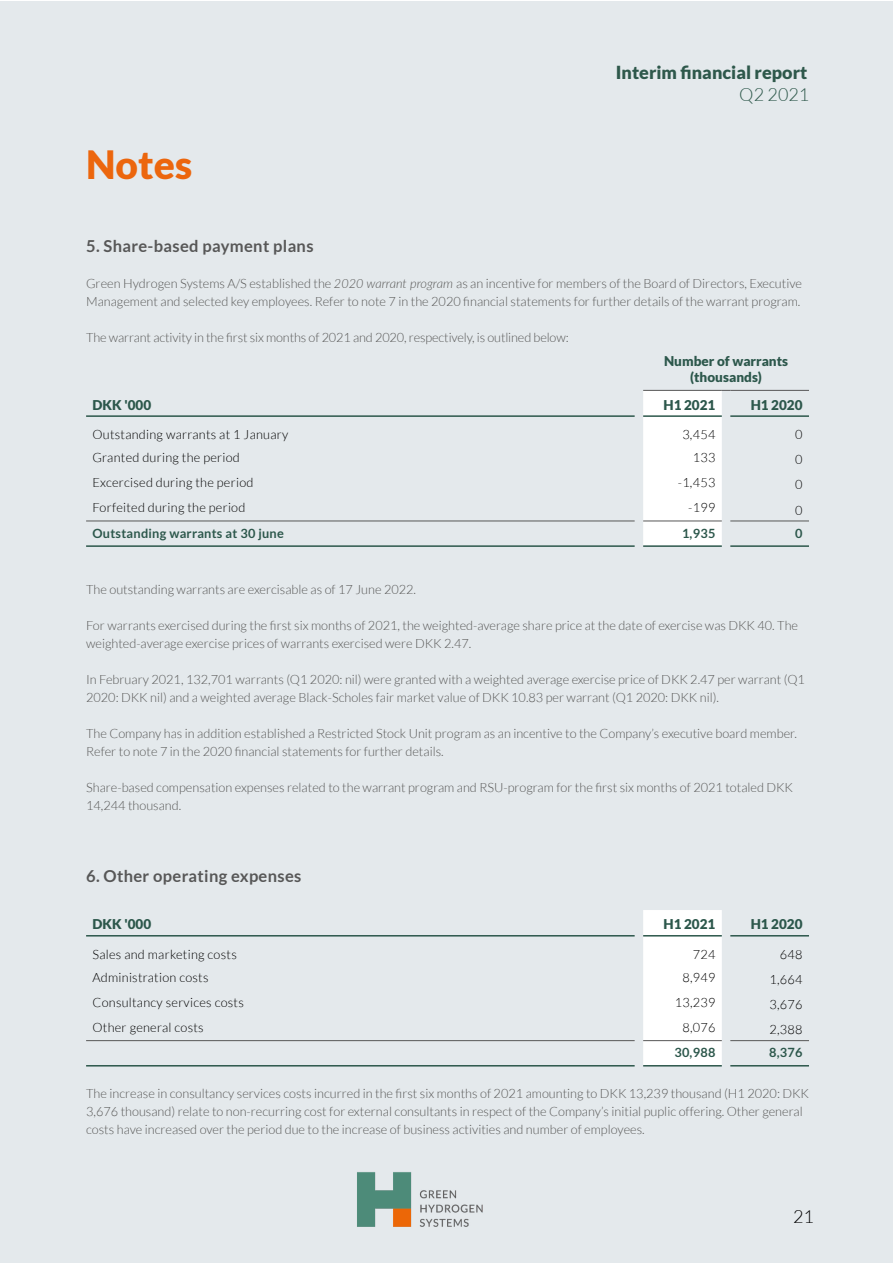
<style>
.page{position:relative;width:893px;height:1263px;background:#fff}
.page>*{position:absolute;margin:0;border:0;box-sizing:border-box;transform-origin:0 0}
.t1{font:900 39px "Lato";color:#ec660d}
.t2{font:900 18px "Lato";color:#2e584b}
.t3{font:300 18px "Lato";color:#2e584b}
.t4{font:300 18px "Lato";color:#000}
.t5{font:700 16.5px "Lato";letter-spacing:.02em;color:#575757}
.t6{font:900 13.5px/16.2px "Lato";color:#2c574b;text-align:center}
.t7{font:300 12.75px/18px "Lato";color:#575756}
.t8{font:300 12.75px "Lato";letter-spacing:.02em;color:#000}
.t9{font:700 12.75px "Lato";letter-spacing:.02em;color:#2c574b}
.s1{font-style:italic}
</style>
<div class="page">
<hr style="left:0;top:0;width:1px;height:1262px;background:#e4e9ec">
<div style="left:0;top:1px;width:893px;height:1262px;background:#e4e9ec"></div>
<img style="left:357px;top:1172px;width:126px;height:55px">
<svg style="left:643px;top:390px;width:87px;height:155px;background:#fafbfb"></svg>
<hr style="left:730px;top:390px;width:79px;height:1px;background:#575757">
<hr style="left:86px;top:415px;width:549px;height:2px;background:#2c574b">
<hr style="left:730px;top:415px;width:79px;height:2px;background:#2c574b">
<hr style="left:86px;top:521px;width:549px;height:1px;background:#575757">
<hr style="left:643px;top:521px;width:79px;height:1px;background:#575757">
<hr style="left:730px;top:521px;width:79px;height:1px;background:#575757">
<hr style="left:643px;top:415px;width:79px;height:2px;background:#2c574b">
<hr style="left:86px;top:545px;width:549px;height:2px;background:#2c574b">
<hr style="left:643px;top:545px;width:79px;height:2px;background:#2c574b">
<hr style="left:730px;top:545px;width:79px;height:2px;background:#2c574b">
<div style="left:643px;top:910px;width:79px;height:155px;background:#fff"></div>
<hr style="left:86px;top:935px;width:549px;height:1px;background:#2c574b">
<hr style="left:730px;top:935px;width:79px;height:1px;background:#2c574b">
<hr style="left:86px;top:1040px;width:549px;height:1px;background:#575757">
<hr style="left:643px;top:1040px;width:79px;height:1px;background:#575757">
<hr style="left:730px;top:1040px;width:79px;height:1px;background:#575757">
<hr style="left:643px;top:935px;width:79px;height:1px;background:#2c574b">
<hr style="left:86px;top:1065px;width:549px;height:1px;background:#2c574b">
<hr style="left:643px;top:1065px;width:79px;height:1px;background:#2c574b">
<hr style="left:730px;top:1065px;width:79px;height:1px;background:#2c574b">
<h1 class="t1" style="left:86px;top:142px;width:108px">Notes</h1>
<p class="t5" style="left:86px;top:237px;width:229px">5. Share-based payment plans</p>
<h2 class="t2" style="left:616px;top:62px;width:193px">Interim financial report</h2>
<h2 class="t3" style="left:739px;top:85px;width:72px">Q2 2021</h2>
<p class="t7" style="left:86px;top:274px;width:717px">Green Hydrogen Systems A/S established the <span class="s1">2020 warrant program</span> as an incentive for members of the Board of Directors, Executive<br>Management and selected key employees. Refer to note 7 in the 2020 financial statements for further details of the warrant program.</p>
<p class="t7" style="left:86px;top:328px;width:484px">The warrant activity in the first six months of 2021 and 2020, respectively, is outlined below:</p>
<p class="t6" style="left:664px;top:352px;width:126px">Number of warrants (thousands)</p>
<p class="t6" style="left:92px;top:396px;width:60px">DKK '000</p>
<p class="t6" style="left:663px;top:396px;width:53px">H1 2021</p>
<p class="t6" style="left:751px;top:396px;width:53px">H1 2020</p>
<p class="t8" style="left:92px;top:428px;width:197px">Outstanding warrants at 1 January</p>
<p class="t8" style="left:682px;top:428px;width:35px">3,454</p>
<p class="t8" style="left:795px;top:428px;width:9px">0</p>
<p class="t8" style="left:92px;top:451px;width:149px">Granted during the period</p>
<p class="t8" style="left:693px;top:451px;width:24px">133</p>
<p class="t8" style="left:795px;top:453px;width:9px">0</p>
<p class="t8" style="left:92px;top:476px;width:162px">Excercised during the period</p>
<p class="t8" style="left:678px;top:476px;width:39px">-1,453</p>
<p class="t8" style="left:795px;top:478px;width:9px">0</p>
<p class="t8" style="left:92px;top:501px;width:154px">Forfeited during the period</p>
<p class="t8" style="left:688px;top:501px;width:29px">-199</p>
<p class="t8" style="left:795px;top:503px;width:9px">0</p>
<p class="t9" style="left:92px;top:526px;width:193px">Outstanding warrants at 30 june</p>
<p class="t9" style="left:682px;top:526px;width:35px">1,935</p>
<p class="t9" style="left:795px;top:526px;width:9px">0</p>
<p class="t7" style="left:86px;top:580px;width:331px">The outstanding warrants are exercisable as of 17 June 2022.</p>
<p class="t7" style="left:86px;top:616px;width:713px">For warrants exercised during the first six months of 2021, the weighted-average share price at the date of exercise was DKK 40. The weighted-average exercise prices of warrants exercised were DKK 2.47.</p>
<p class="t7" style="left:86px;top:670px;width:720px">In February 2021, 132,701 warrants (Q1 2020: nil) were granted with a weighted average exercise price of DKK 2.47 per warrant (Q1<br>2020: DKK nil) and a weighted average Black-Scholes fair market value of DKK 10.83 per warrant (Q1 2020: DKK nil).</p>
<p class="t7" style="left:86px;top:725px;width:712px">The Company has in addition established a Restricted Stock Unit program as an incentive to the Company’s executive board member.<br>Refer to note 7 in the 2020 financial statements for further details.</p>
<p class="t7" style="left:86px;top:779px;width:708px">Share-based compensation expenses related to the warrant program and RSU-program for the first six months of 2021 totaled DKK<br>14,244 thousand.</p>
<p class="t5" style="left:86px;top:867px;width:217px">6. Other operating expenses</p>
<p class="t6" style="left:92px;top:916px;width:60px">DKK '000</p>
<p class="t6" style="left:663px;top:916px;width:53px">H1 2021</p>
<p class="t6" style="left:751px;top:916px;width:53px">H1 2020</p>
<p class="t8" style="left:92px;top:947px;width:146px">Sales and marketing costs</p>
<p class="t8" style="left:693px;top:947px;width:24px">724</p>
<p class="t8" style="left:780px;top:947px;width:24px">648</p>
<p class="t8" style="left:92px;top:970px;width:118px">Administration costs</p>
<p class="t8" style="left:682px;top:970px;width:35px">8,949</p>
<p class="t8" style="left:769px;top:972px;width:35px">1,664</p>
<p class="t8" style="left:92px;top:995px;width:153px">Consultancy services costs</p>
<p class="t8" style="left:675px;top:995px;width:42px">13,239</p>
<p class="t8" style="left:769px;top:998px;width:35px">3,676</p>
<p class="t8" style="left:92px;top:1021px;width:113px">Other general costs</p>
<p class="t8" style="left:682px;top:1021px;width:35px">8,076</p>
<p class="t8" style="left:769px;top:1023px;width:35px">2,388</p>
<p class="t9" style="left:674px;top:1045px;width:43px">30,988</p>
<p class="t9" style="left:769px;top:1045px;width:35px">8,376</p>
<p class="t7" style="left:86px;top:1084px;width:724px">The increase in consultancy services costs incurred in the first six months of 2021 amounting to DKK 13,239 thousand (H1 2020: DKK<br>3,676 thousand) relate to non-recurring cost for external consultants in respect of the Company’s initial puplic offering. Other general costs have increased over the period due to the increase of business activities and number of employees.</p>
<h2 class="t4" style="left:793px;top:1207px;width:22px">21</h2>
</div>
